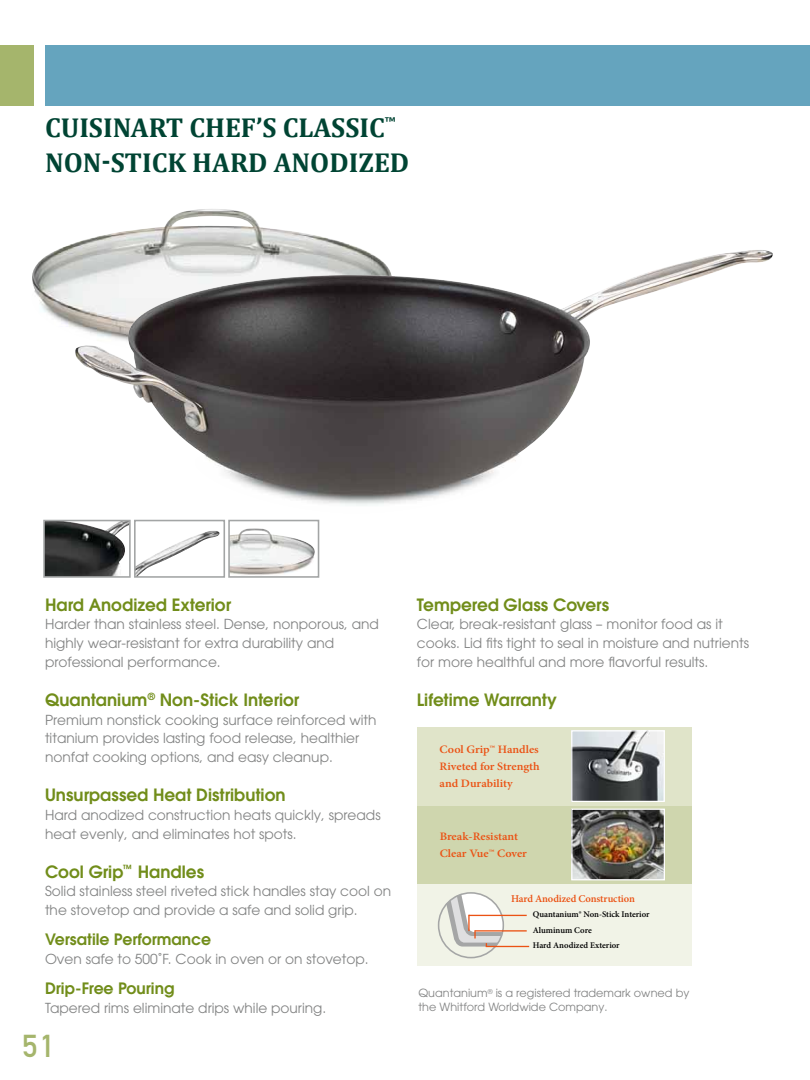
<style>
.page{position:relative;width:810px;height:1080px;background:#fff}
.page>*{position:absolute;margin:0;border:0;box-sizing:border-box;transform-origin:0 0}
.t1{font:31.25px "DIN Mittelschrift Std";color:#a5b56c}
.t2{font:700 27.5px/35px "Cambria";color:#043}
.t3{font:600 16.88px "Avant Garde";color:#718d1a}
.t4{font:600 15.62px "Avant Garde";color:#718d1a}
.t5{font:13.75px/18.8px "Avant Garde";color:#828383}
.t6{font:600 11.38px/16.9px "Minion Pro";color:#eb5214;scale:1.06 1}
.t7{font:11.25px/13.8px "Avant Garde";color:#828383}
.t8{font:600 10.38px "Minion Pro";letter-spacing:-.01em;color:#eb5214}
.t9{font:600 8.75px/15.6px "Minion Pro";color:#000}
</style>
<div class="page">
<div style="left:45px;top:45px;width:765px;height:60px;background:#65a4be"></div>
<div style="left:0;top:45px;width:34px;height:61px;background:#a5b56c"></div>
<img style="left:137px;top:531px;width:83px;height:44px">
<div style="left:134px;top:520px;width:91px;height:58px;border:2px solid #a3a5a5"></div>
<img style="left:46px;top:523px;width:82px;height:52px">
<div style="left:43px;top:520px;width:88px;height:58px;border:2px solid #a3a5a5"></div>
<img style="left:231px;top:528px;width:84px;height:47px">
<div style="left:228px;top:520px;width:91px;height:58px;border:2px solid #a3a5a5"></div>
<img style="left:32px;top:209px;width:331px;height:118px">
<img style="left:74px;top:250px;width:699px;height:256px">
<div style="left:417px;top:882px;width:275px;height:84px;background:#f1f3e7"></div>
<div style="left:417px;top:805px;width:275px;height:78px;background:#cfd6ae"></div>
<div style="left:438px;top:892px;width:66px;height:66px;border:2px solid #a5a6a6;border-radius:50%"></div>
<hr style="left:469px;top:915px;width:58px;height:1px;background:#eb5214">
<hr style="left:475px;top:930px;width:52px;height:2px;background:#eb5214">
<svg style="left:446px;top:892px;width:58px;height:55px"></svg>
<hr style="left:486px;top:946px;width:43px;height:1px;background:#eb5214">
<img style="left:573px;top:811px;width:90px;height:67px">
<div style="left:571px;top:809px;width:94px;height:71px;border:1px solid #fff"></div>
<div style="left:417px;top:727px;width:275px;height:79px;background:#e0e4c9"></div>
<img style="left:573px;top:732px;width:90px;height:68px">
<div style="left:571px;top:730px;width:94px;height:72px;border:1px solid #fff"></div>
<h2 class="t2" style="left:45px;top:109px;width:366px">CUISINART CHEF’S CLASSIC<sup>™<br></sup>NON-STICK HARD ANODIZED</h2>
<p class="t3" style="left:45px;top:593px;width:188px">Hard Anodized Exterior</p>
<p class="t5" style="left:45px;top:615px;width:335px">Harder than stainless steel. Dense, nonporous, and highly wear-resistant for extra durability and professional performance.</p>
<p class="t3" style="left:45px;top:689px;width:256px">Quantanium<sup>®</sup> Non-Stick Interior</p>
<p class="t5" style="left:45px;top:710px;width:333px">Premium nonstick cooking surface reinforced with titanium provides lasting food release, healthier nonfat cooking options, and easy cleanup.</p>
<p class="t3" style="left:45px;top:784px;width:242px">Unsurpassed Heat Distribution</p>
<p class="t5" style="left:45px;top:806px;width:337px">Hard anodized construction heats quickly, spreads heat evenly, and eliminates hot spots.</p>
<p class="t3" style="left:45px;top:860px;width:161px">Cool Grip<sup>™</sup> Handles</p>
<p class="t5" style="left:45px;top:882px;width:348px">Solid stainless steel riveted stick handles stay cool on the stovetop and provide a safe and solid grip.</p>
<p class="t4" style="left:45px;top:929px;width:168px">Versatile Performance</p>
<p class="t5" style="left:45px;top:950px;width:325px">Oven safe to 500˚F. Cook in oven or on stovetop.</p>
<p class="t4" style="left:45px;top:978px;width:131px">Drip-Free Pouring</p>
<p class="t5" style="left:45px;top:998px;width:283px">Tapered rims eliminate drips while pouring.</p>
<h1 class="t1" style="left:22px;top:1028px;width:34px">51</h1>
<p class="t3" style="left:417px;top:593px;width:194px">Tempered Glass Covers</p>
<p class="t5" style="left:417px;top:615px;width:334px">Clear, break-resistant glass – monitor food as it cooks. Lid fits tight to seal in moisture and nutrients for more healthful and more flavorful results.</p>
<p class="t3" style="left:417px;top:689px;width:142px">Lifetime Warranty</p>
<p class="t6" style="left:440px;top:741px;width:96px;text-align:justify">Cool Grip™ Handles Riveted for Strength and Durability</p>
<p class="t6" style="left:440px;top:828px;width:84px">Break-Resistant<br>Clear Vue™ Cover</p>
<p class="t8" style="left:511px;top:891px;width:125px">Hard Anodized Construction</p>
<p class="t9" style="left:533px;top:907px;width:118px">Quantanium® Non-Stick Interior<br>Aluminum Core<br>Hard Anodized Exterior</p>
<p class="t7" style="left:418px;top:986px;width:272px">Quantanium<sup>®</sup> is a registered trademark owned by the Whitford Worldwide Company.</p>
</div>
